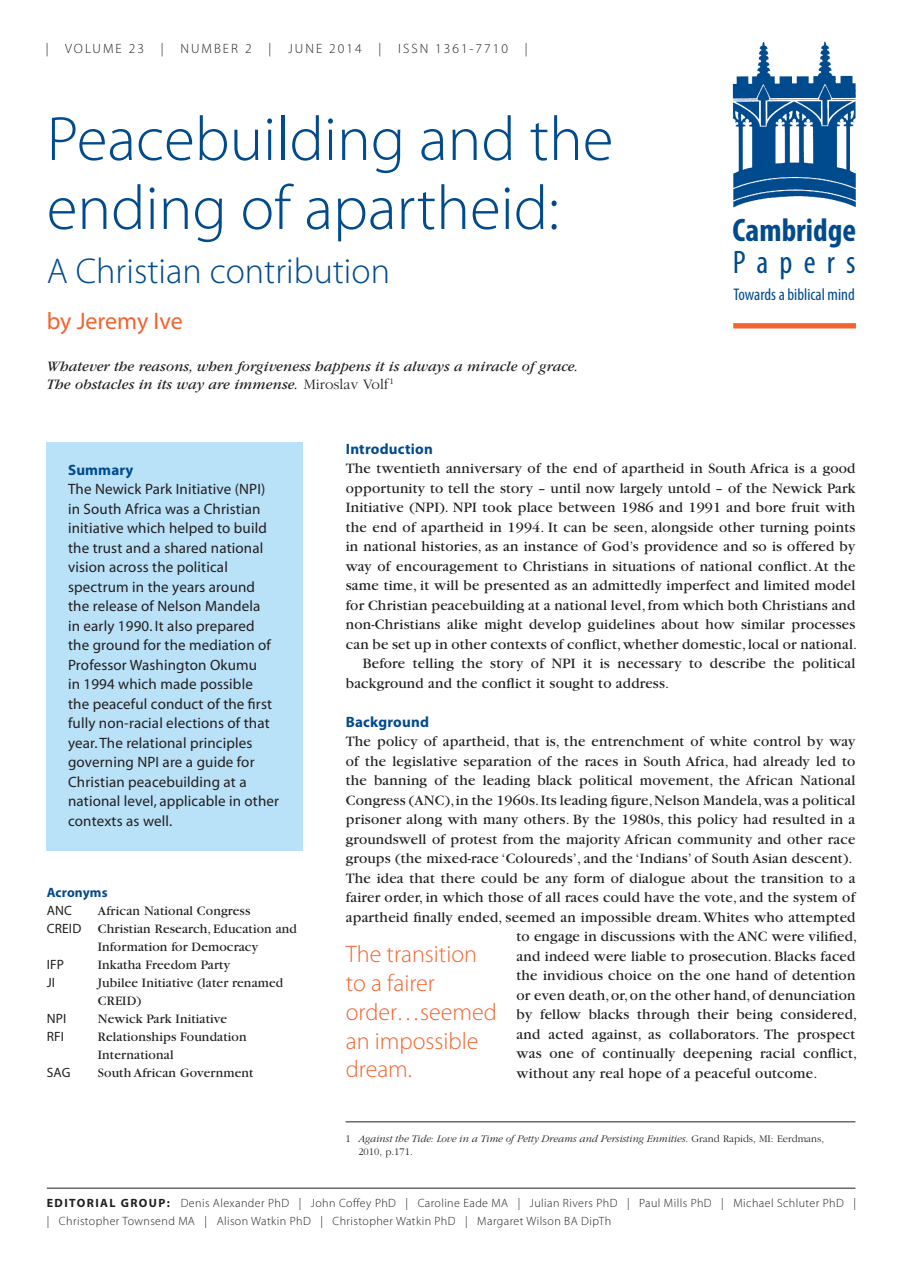
<style>
.page{position:relative;width:898px;height:1263px;background:#fff}
.page>*{position:absolute;margin:0;border:0;box-sizing:border-box;transform-origin:0 0}
.t1{font:300 63px/69px "Myriad Pro";color:#004a8d}
.t2{font:300 36px "Myriad Pro";color:#004a8d}
.t3{font:700 condensed 32.7px "Myriad Pro";color:#004a8d}
.t4{font:condensed 32.7px "Myriad Pro";letter-spacing:.345em;color:#004a8d}
.t5{font:300 24px/28.8px "Myriad Pro";color:#f2642f}
.t6{font:24px "Myriad Pro";letter-spacing:-.005em;color:#f2642f}
.t7{font:condensed 16.95px "Myriad Pro";color:#004a8d}
.t8{font:15px "Garamond";letter-spacing:.015em;color:#231f20}
.t9{font:15px/19.5px "Myriad";letter-spacing:.01em;color:#231f20}
.t10{font:italic 15px/18px "Garamond";letter-spacing:.005em;color:#231f20}
.t11{font:700 15px "Myriad Pro";letter-spacing:.015em;color:#004a8d}
.t12{font:13.5px/18px "Garamond";letter-spacing:.01em;color:#231f20}
.t13{font:300 13.5px "Myriad Pro";letter-spacing:.15em;color:#231f20}
.t14{font:13.5px "Myriad Pro";letter-spacing:.01em;color:#231f20}
.t15{font:700 13.5px "Myriad Pro";letter-spacing:.01em;color:#004a8d}
.t16{font:300 12px/18px "Myriad Pro";letter-spacing:.035em;color:#231f20}
.t17{font:italic 300 10.5px/12.6px "Garamond";color:#231f20}
.s1{font-weight:300;font-style:normal}
.s2{font-family:"Myriad Pro"}
.s3{font-style:normal}
.s4{font-weight:700}
</style>
<div class="page">
<hr style="left:47px;top:1188px;width:808px;height:1px;background:#231f20">
<div style="left:733px;top:323px;width:122px;height:5px;background:#f2642f"></div>
<div style="left:47px;top:442px;width:256px;height:408px;background:#b9e1f7"></div>
<img style="left:732px;top:41px;width:124px;height:167px">
<hr style="left:345px;top:1121px;width:510px;height:1px;background:#231f20">
<p class="t13" style="left:46px;top:40px;width:483px">| VOLUME 23 | NUMBER 2 | JUNE 2014 | ISSN 1361-7710 |</p>
<h1 class="t1" style="left:47px;top:104px;width:568px">Peacebuilding and the ending of apartheid:</h1>
<h2 class="t2" style="left:47px;top:249px;width:344px">A Christian contribution</h2>
<h3 class="t6" style="left:47px;top:306px;width:137px">by Jeremy Ive</h3>
<p class="t10" style="left:47px;top:357px;width:532px">Whatever the reasons, when forgiveness happens it is always a miracle of grace.<br>The obstacles in its way are immense. <span class="s1">Miroslav Volf</span><sup>1</sup></p>
<h3 class="t3" style="left:732px;top:209px;width:125px">Cambridge</h3>
<h3 class="t4" style="left:732px;top:243px;width:124px">Papers</h3>
<p class="t7" style="left:733px;top:285px;width:123px">Towards a biblical mind</p>
<p class="t11" style="left:68px;top:460px;width:67px">Summary</p>
<p class="t9" style="left:68px;top:480px;width:212px">The Newick Park Initiative (NPI) in South Africa was a Christian initiative which helped to build the trust and a shared national vision across the political spectrum in the years around the release of Nelson Mandela<br>in early 1990. It also prepared the ground for the mediation of<br>Professor Washington Okumu<br>in 1994 which made possible<br>the peaceful conduct of the first fully non-racial elections of that year. The relational principles governing NPI are a guide for<br>Christian peacebuilding at a national level, applicable in other contexts as well.</p>
<p class="t15" style="left:47px;top:884px;width:62px">Acronyms</p>
<p class="t14" style="left:47px;top:902px;width:27px">ANC</p>
<p class="t12" style="left:98px;top:902px;width:154px">African National Congress</p>
<p class="t12" style="left:47px;top:920px;width:251px"><span class="s2">CREID</span> Christian Research, Education and</p>
<p class="t12" style="left:98px;top:938px;width:162px">Information for Democracy</p>
<p class="t14" style="left:47px;top:956px;width:19px">IFP</p>
<p class="t12" style="left:98px;top:956px;width:134px">Inkatha Freedom Party</p>
<p class="t14" style="left:47px;top:974px;width:10px">JI</p>
<p class="t12" style="left:98px;top:974px;width:187px">Jubilee Initiative (later renamed<br>CREID)</p>
<p class="t14" style="left:47px;top:1010px;width:21px">NPI</p>
<p class="t12" style="left:98px;top:1010px;width:131px">Newick Park Initiative</p>
<p class="t14" style="left:47px;top:1028px;width:19px">RFI</p>
<p class="t12" style="left:98px;top:1028px;width:150px">Relationships Foundation<br>International</p>
<p class="t14" style="left:47px;top:1064px;width:25px">SAG</p>
<p class="t12" style="left:98px;top:1064px;width:157px">South African Government</p>
<p class="t11" style="left:345px;top:439px;width:89px">Introduction</p>
<p class="t8" style="left:345px;top:460px;width:511px">The twentieth anniversary of the end of apartheid in South Africa is a good</p>
<p class="t8" style="left:345px;top:480px;width:511px">opportunity to tell the story – until now largely untold – of the Newick Park</p>
<p class="t8" style="left:345px;top:499px;width:511px">Initiative (NPI). NPI took place between 1986 and 1991 and bore fruit with</p>
<p class="t8" style="left:345px;top:519px;width:511px">the end of apartheid in 1994. It can be seen, alongside other turning points</p>
<p class="t8" style="left:345px;top:538px;width:511px">in national histories, as an instance of God’s providence and so is offered by</p>
<p class="t8" style="left:345px;top:558px;width:511px">way of encouragement to Christians in situations of national conflict. At the</p>
<p class="t8" style="left:345px;top:577px;width:511px">same time, it will be presented as an admittedly imperfect and limited model</p>
<p class="t8" style="left:345px;top:597px;width:511px">for Christian peacebuilding at a national level, from which both Christians and</p>
<p class="t8" style="left:345px;top:616px;width:511px">non-Christians alike might develop guidelines about how similar processes</p>
<p class="t8" style="left:345px;top:636px;width:513px">can be set up in other contexts of conflict, whether domestic, local or national.</p>
<p class="t8" style="left:362px;top:655px;width:494px">Before telling the story of NPI it is necessary to describe the political</p>
<p class="t8" style="left:345px;top:675px;width:325px">background and the conflict it sought to address.</p>
<p class="t11" style="left:345px;top:712px;width:85px">Background</p>
<p class="t8" style="left:345px;top:733px;width:511px">The policy of apartheid, that is, the entrenchment of white control by way</p>
<p class="t8" style="left:345px;top:753px;width:511px">of the legislative separation of the races in South Africa, had already led to</p>
<p class="t8" style="left:345px;top:772px;width:511px">the banning of the leading black political movement, the African National</p>
<p class="t8" style="left:345px;top:792px;width:511px">Congress (ANC), in the 1960s. Its leading figure, Nelson Mandela, was a political</p>
<p class="t8" style="left:345px;top:811px;width:511px">prisoner along with many others. By the 1980s, this policy had resulted in a</p>
<p class="t8" style="left:345px;top:831px;width:511px">groundswell of protest from the majority African community and other race</p>
<p class="t8" style="left:345px;top:850px;width:508px">groups (the mixed-race ‘Coloureds’, and the ‘Indians’ of South Asian descent).</p>
<p class="t8" style="left:345px;top:870px;width:511px">The idea that there could be any form of dialogue about the transition to a</p>
<p class="t8" style="left:345px;top:889px;width:511px">fairer order, in which those of all races could have the vote, and the system of</p>
<p class="t8" style="left:345px;top:909px;width:511px">apartheid finally ended, seemed an impossible dream. Whites who attempted</p>
<p class="t8" style="left:516px;top:928px;width:342px">to engage in discussions with the ANC were vilified,</p>
<p class="t8" style="left:516px;top:948px;width:340px">and indeed were liable to prosecution. Blacks faced</p>
<p class="t8" style="left:516px;top:967px;width:340px">the invidious choice on the one hand of detention</p>
<p class="t8" style="left:516px;top:987px;width:340px">or even death, or, on the other hand, of denunciation</p>
<p class="t8" style="left:516px;top:1006px;width:342px">by fellow blacks through their being considered,</p>
<p class="t8" style="left:516px;top:1026px;width:340px">and acted against, as collaborators. The prospect</p>
<p class="t8" style="left:516px;top:1045px;width:342px">was one of continually deepening racial conflict,</p>
<p class="t8" style="left:516px;top:1065px;width:302px">without any real hope of a peaceful outcome.</p>
<h3 class="t5" style="left:345px;top:940px;width:152px">The transition to a fairer order…seemed an impossible dream.</h3>
<p class="t17" style="left:358px;top:1133px;width:467px;text-indent:-13px"><span class="s3">1</span> Against the Tide: Love in a Time of Petty Dreams and Persisting Enmities<span class="s3">. Grand Rapids, MI: Eerdmans,<br>2010, p.171.</span></p>
<p class="t16" style="left:47px;top:1194px;width:810px"><span class="s4">EDITORIAL GROUP:</span> Denis Alexander PhD | John Coffey PhD | Caroline Eade MA | Julian Rivers PhD | Paul Mills PhD | Michael Schluter PhD | | Christopher Townsend MA | Alison Watkin PhD | Christopher Watkin PhD | Margaret Wilson BA DipTh</p>
</div>
